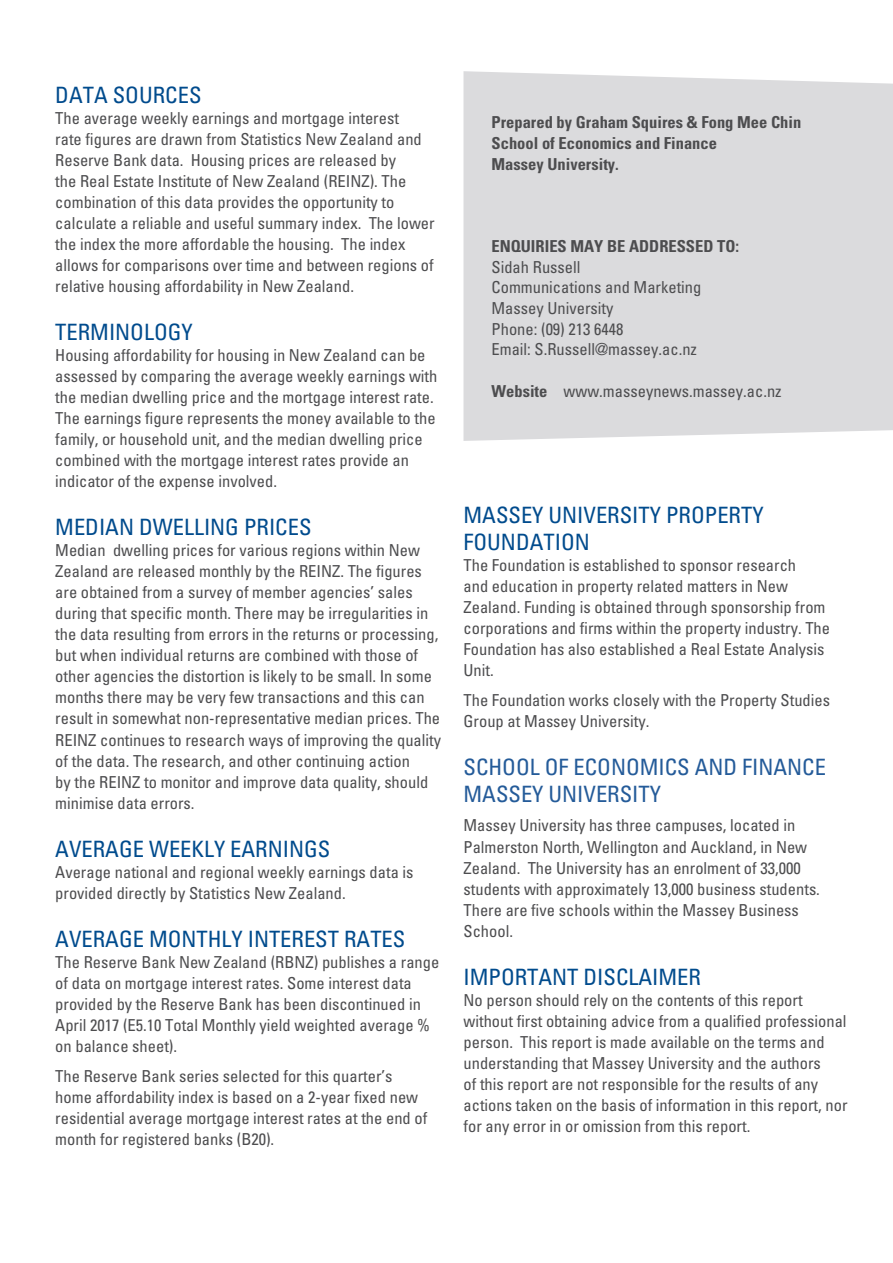
<style>
.page{position:relative;width:893px;height:1263px;background:#fff}
.page>*{position:absolute;margin:0;border:0;box-sizing:border-box;transform-origin:0 0}
.t1{font:22.5px/27px "Univers Condensed Macron";color:#004b8d}
.t2{font:22.5px/27px "Univers Condensed Macron";color:#245b99}
.t3{font:16.5px/21px "Univers Condensed Macron";color:#4d4d4f}
.t4{font:16.5px/20.7px "Univers Condensed Bold Macron";color:#4d4d4f}
.s1{font-family:"Univers Condensed Bold Macron"}
</style>
<div class="page">
<div style="left:463px;top:71px;width:430px;height:370px;background:#dbdbdd"></div>
<h1 class="t1" style="left:55px;top:81px;width:148px">DATA SOURCES</h1>
<p class="t3" style="left:55px;top:107px;width:381px">The average weekly earnings and mortgage interest<br>rate figures are drawn from Statistics New Zealand and Reserve Bank data. Housing prices are released by<br>the Real Estate Institute of New Zealand (REINZ). The combination of this data provides the opportunity to calculate a reliable and useful summary index. The lower the index the more affordable the housing. The index allows for comparisons over time and between regions of relative housing affordability in New Zealand.</p>
<h1 class="t1" style="left:55px;top:318px;width:139px">TERMINOLOGY</h1>
<p class="t3" style="left:55px;top:344px;width:384px">Housing affordability for housing in New Zealand can be assessed by comparing the average weekly earnings with the median dwelling price and the mortgage interest rate.<br>The earnings figure represents the money available to the family, or household unit, and the median dwelling price combined with the mortgage interest rates provide an indicator of the expense involved.</p>
<h1 class="t1" style="left:55px;top:513px;width:258px">MEDIAN DWELLING PRICES</h1>
<p class="t3" style="left:55px;top:540px;width:387px">Median dwelling prices for various regions within New Zealand are released monthly by the REINZ. The figures are obtained from a survey of member agencies’ sales during that specific month. There may be irregularities in the data resulting from errors in the returns or processing, but when individual returns are combined with those of other agencies the distortion is likely to be small. In some months there may be very few transactions and this can result in somewhat non-representative median prices. The REINZ continues to research ways of improving the quality of the data. The research, and other continuing action<br>by the REINZ to monitor and improve data quality, should minimise data errors.</p>
<h1 class="t1" style="left:55px;top:835px;width:277px">AVERAGE WEEKLY EARNINGS</h1>
<p class="t3" style="left:55px;top:861px;width:360px">Average national and regional weekly earnings data is provided directly by Statistics New Zealand.</p>
<h1 class="t1" style="left:55px;top:925px;width:352px">AVERAGE MONTHLY INTEREST RATES</h1>
<p class="t3" style="left:55px;top:951px;width:386px">The Reserve Bank New Zealand (RBNZ) publishes a range of data on mortgage interest rates. Some interest data provided by the Reserve Bank has been discontinued in April 2017 (E5.10 Total Monthly yield weighted average % on balance sheet).</p>
<p class="t3" style="left:55px;top:1065px;width:374px">The Reserve Bank series selected for this quarter’s home affordability index is based on a 2-year fixed new residential average mortgage interest rates at the end of month for registered banks (B20).</p>
<p class="t4" style="left:492px;top:112px;width:311px">Prepared by Graham Squires &amp; Fong Mee Chin<br>School of Economics and Finance<br>Massey University.</p>
<p class="t4" style="left:492px;top:236px;width:249px">ENQUIRIES MAY BE ADDRESSED TO:</p>
<p class="t3" style="left:492px;top:256px;width:211px">Sidah Russell<br>Communications and Marketing<br>Massey University<br>Phone: (09) 213 6448<br>Email: S.Russell@massey.ac.nz</p>
<p class="t3" style="left:492px;top:380px;width:292px"><span class="s1">Website</span> www.masseynews.massey.ac.nz</p>
<h1 class="t1" style="left:463px;top:501px;width:302px">MASSEY UNIVERSITY PROPERTY<br>FOUNDATION</h1>
<p class="t3" style="left:463px;top:554px;width:368px">The Foundation is established to sponsor research<br>and education in property related matters in New Zealand. Funding is obtained through sponsorship from corporations and firms within the property industry. The Foundation has also established a Real Estate Analysis Unit.</p>
<p class="t3" style="left:463px;top:689px;width:368px">The Foundation works closely with the Property Studies<br>Group at Massey University.</p>
<h1 class="t2" style="left:463px;top:753px;width:364px">SCHOOL OF ECONOMICS AND FINANCE<br>MASSEY UNIVERSITY</h1>
<p class="t3" style="left:463px;top:815px;width:358px">Massey University has three campuses, located in Palmerston North, Wellington and Auckland, in New Zealand. The University has an enrolment of 33,000 students with approximately 13,000 business students.<br>There are five schools within the Massey Business School.</p>
<h1 class="t1" style="left:463px;top:963px;width:239px">IMPORTANT DISCLAIMER</h1>
<p class="t3" style="left:463px;top:989px;width:385px">No person should rely on the contents of this report without first obtaining advice from a qualified professional person. This report is made available on the terms and understanding that Massey University and the authors<br>of this report are not responsible for the results of any actions taken on the basis of information in this report, nor for any error in or omission from this report.</p>
</div>
